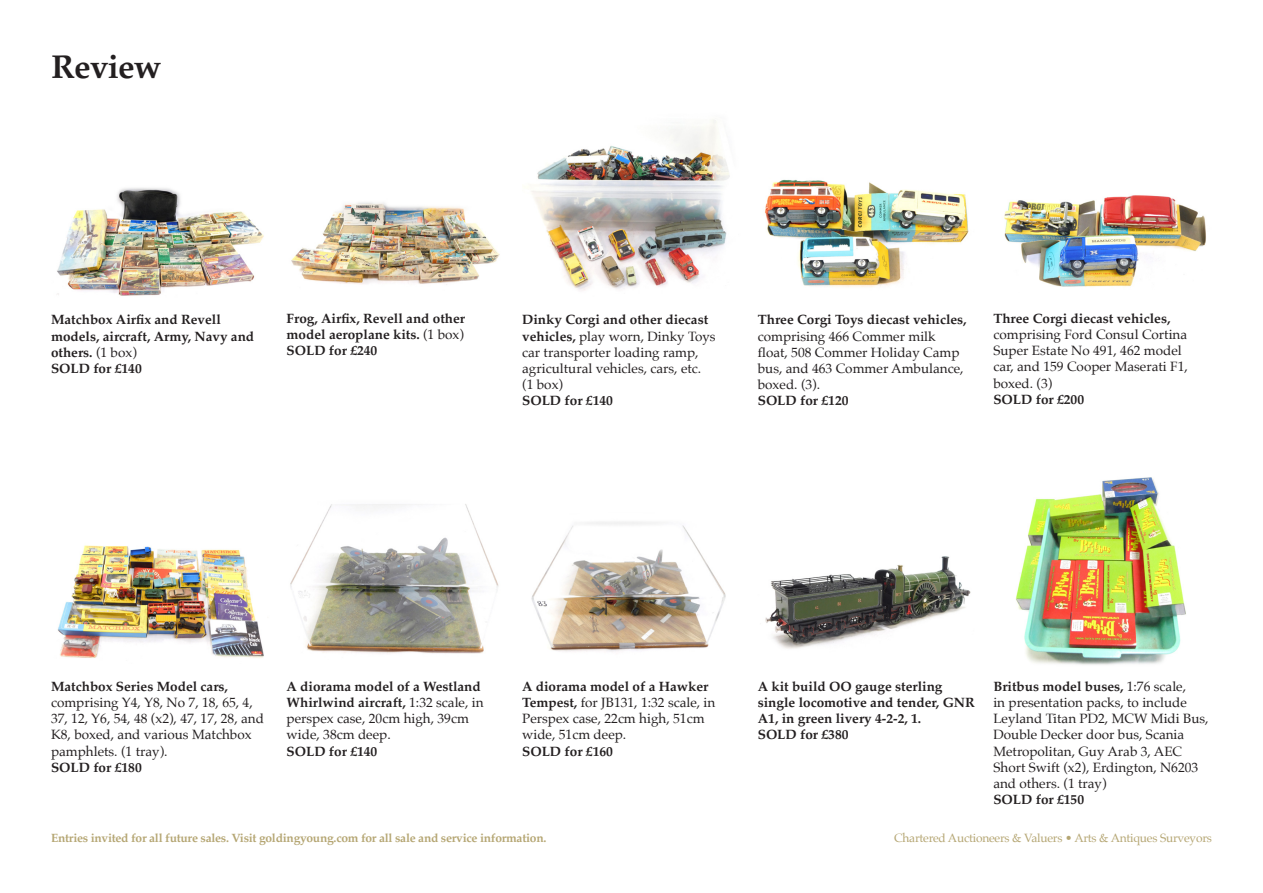
<style>
.page{position:relative;width:1263px;height:893px;background:#fff}
.page>*{position:absolute;margin:0;border:0;box-sizing:border-box;transform-origin:0 0}
.Page_Heading{font:700 33px "Palatino";letter-spacing:-.02em;color:#231f20}
.Lot_Information{font:13.5px/16.2px "Palatino";color:#231f20}
.Lot_Information-2{font:700 13.5px/16.2px "Palatino";color:#231f20}
.Footer_Style{font:700 12px "Palatino";letter-spacing:-.02em;color:#b5a673}
.Footer_Style-2{font:12px "Palatino";letter-spacing:-.02em;color:#b5a673}
.s1{font-weight:400}
.s2{font-weight:700}
</style>
<div class="page">
<img style="left:291px;top:202px;width:209px;height:83px">
<img style="left:531px;top:522px;width:195px;height:130px">
<img style="left:531px;top:119px;width:199px;height:171px">
<img style="left:765px;top:556px;width:206px;height:93px">
<img style="left:57px;top:545px;width:207px;height:113px">
<img style="left:765px;top:179px;width:204px;height:109px">
<img style="left:290px;top:504px;width:209px;height:150px">
<img style="left:1016px;top:477px;width:170px;height:188px">
<img style="left:57px;top:188px;width:207px;height:108px">
<img style="left:1004px;top:195px;width:202px;height:92px">
<p class="Page_Heading" style="left:51px;top:39px;width:112px">Review</p>
<p class="Lot_Information-2" style="left:51px;top:311px;width:205px">Matchbox Airfix and Revell models, aircraft, Army, Navy and others. <span class="s1">(1 box)</span></p>
<p class="Lot_Information-2" style="left:51px;top:360px;width:92px">SOLD for £140</p>
<p class="Lot_Information-2" style="left:287px;top:310px;width:180px">Frog, Airfix, Revell and other model aeroplane kits. <span class="s1">(1 box)</span></p>
<p class="Lot_Information-2" style="left:287px;top:342px;width:92px">SOLD for £240</p>
<p class="Lot_Information" style="left:522px;top:312px;width:195px"><span class="s2">Dinky Corgi and other diecast vehicles,</span> play worn, Dinky Toys car transporter loading ramp, agricultural vehicles, cars, etc. (1 box)</p>
<p class="Lot_Information-2" style="left:522px;top:392px;width:92px">SOLD for £140</p>
<p class="Lot_Information" style="left:758px;top:312px;width:210px"><span class="s2">Three Corgi Toys diecast vehicles, </span>comprising 466 Commer milk float, 508 Commer Holiday Camp bus, and 463 Commer Ambulance, boxed. (3).</p>
<p class="Lot_Information-2" style="left:758px;top:392px;width:92px">SOLD for £120</p>
<p class="Lot_Information" style="left:993px;top:310px;width:196px"><span class="s2">Three Corgi diecast vehicles, </span>comprising Ford Consul Cortina<br>Super Estate No 491, 462 model car, and 159 Cooper Maserati F1, boxed. (3)</p>
<p class="Lot_Information-2" style="left:993px;top:391px;width:92px">SOLD for £200</p>
<p class="Lot_Information" style="left:51px;top:678px;width:214px"><span class="s2">Matchbox Series Model cars, </span>comprising Y4, Y8, No 7, 18, 65, 4,<br>37, 12, Y6, 54, 48 (x2), 47, 17, 28, and<br>K8, boxed, and various Matchbox pamphlets. (1 tray).</p>
<p class="Lot_Information-2" style="left:51px;top:759px;width:92px">SOLD for £180</p>
<p class="Lot_Information" style="left:287px;top:678px;width:198px"><span class="s2">A diorama model of a Westland<br>Whirlwind aircraft,</span> 1:32 scale, in perspex case, 20cm high, 39cm wide, 38cm deep.</p>
<p class="Lot_Information-2" style="left:287px;top:743px;width:92px">SOLD for £140</p>
<p class="Lot_Information" style="left:522px;top:678px;width:195px"><span class="s2">A diorama model of a Hawker<br>Tempest,</span> for JB131, 1:32 scale, in<br>Perspex case, 22cm high, 51cm wide, 51cm deep.</p>
<p class="Lot_Information-2" style="left:522px;top:743px;width:92px">SOLD for £160</p>
<p class="Lot_Information-2" style="left:758px;top:678px;width:219px">A kit build OO gauge sterling single locomotive and tender, GNR<br>A1, in green livery 4-2-2, 1.</p>
<p class="Lot_Information-2" style="left:758px;top:726px;width:92px">SOLD for £380</p>
<p class="Lot_Information" style="left:993px;top:678px;width:217px"><span class="s2">Britbus model buses,</span> 1:76 scale,<br>in presentation packs, to include<br>Leyland Titan PD2, MCW Midi Bus,<br>Double Decker door bus, Scania<br>Metropolitan, Guy Arab 3, AEC<br>Short Swift (x2), Erdington, N6203 and others. (1 tray)</p>
<p class="Lot_Information-2" style="left:993px;top:791px;width:92px">SOLD for £150</p>
<p class="Footer_Style" style="left:51px;top:828px;width:497px">Entries invited for all future sales. Visit goldingyoung.com for all sale and service information.</p>
<p class="Footer_Style-2" style="left:894px;top:828px;width:319px">Chartered Auctioneers &amp; Valuers • Arts &amp; Antiques Surveyors</p>
</div>
